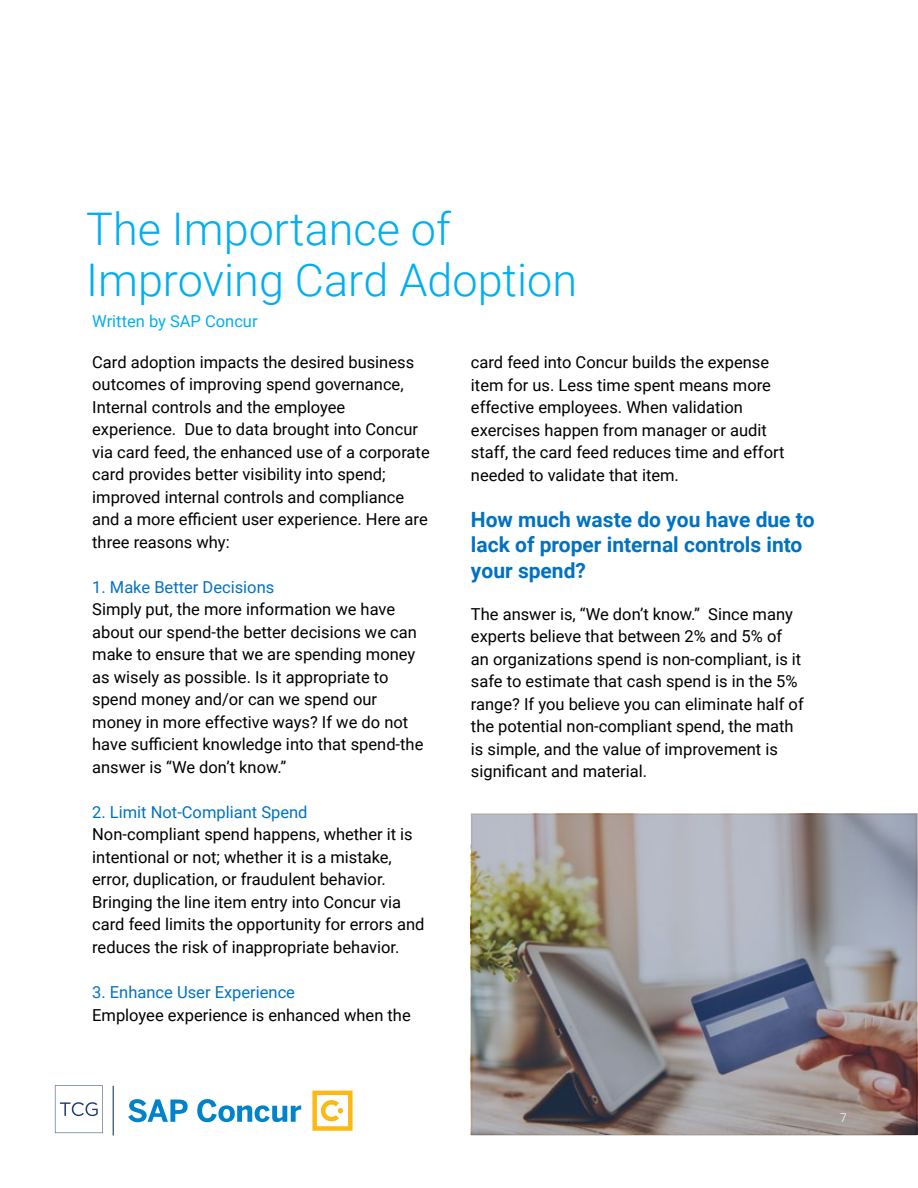
<style>
.page{position:relative;width:918px;height:1188px;background:#fff}
.page>*{position:absolute;margin:0;border:0;box-sizing:border-box;transform-origin:0 0}
.t1{font:300 45px/51px "Roboto";color:#01aff1}
.t2{font:700 21px/25.2px "Roboto";color:#0172c2}
.t3{font:16.5px/22.5px "Roboto";color:#000}
.t4{font:16.5px "Roboto";color:#0172c2}
.t5{font:16.5px "Roboto";color:#01aff1}
.t6{font:300 12px "Roboto";color:#fff}
</style>
<div class="page">
<svg style="left:55px;top:1085px;width:48px;height:48px"></svg>
<img style="left:474px;top:816px;width:440px;height:317px">
<svg style="left:128px;top:1099px;width:173px;height:23px"></svg>
<svg style="left:312px;top:1091px;width:41px;height:40px"></svg>
<hr style="left:113px;top:1086px;width:1px;height:49px;background:#1d3b6c">
<h1 class="t1" style="left:86px;top:202px;width:492px">The Importance of<br>Improving Card Adoption</h1>
<p class="t5" style="left:92px;top:310px;width:167px">Written by SAP Concur</p>
<p class="t3" style="left:92px;top:350px;width:339px">Card adoption impacts the desired business outcomes of improving spend governance, Internal controls and the employee experience. Due to data brought into Concur via card feed, the enhanced use of a corporate card provides better visibility into spend; improved internal controls and compliance and a more efficient user experience. Here are three reasons why:</p>
<p class="t4" style="left:92px;top:575px;width:184px">1. Make Better Decisions</p>
<p class="t3" style="left:92px;top:598px;width:333px">Simply put, the more information we have about our spend-the better decisions we can make to ensure that we are spending money as wisely as possible. Is it appropriate to spend money and/or can we spend our money in more effective ways? If we do not have sufficient knowledge into that spend-the answer is “We don’t know.”</p>
<p class="t4" style="left:92px;top:801px;width:217px">2. Limit Not-Compliant Spend</p>
<p class="t3" style="left:92px;top:823px;width:334px">Non-compliant spend happens, whether it is intentional or not; whether it is a mistake, error, duplication, or fraudulent behavior.<br>Bringing the line item entry into Concur via card feed limits the opportunity for errors and reduces the risk of inappropriate behavior.</p>
<p class="t4" style="left:92px;top:981px;width:204px">3. Enhance User Experience</p>
<p class="t3" style="left:92px;top:1003px;width:320px">Employee experience is enhanced when the</p>
<p class="t3" style="left:471px;top:350px;width:315px">card feed into Concur builds the expense item for us. Less time spent means more effective employees. When validation exercises happen from manager or audit staff, the card feed reduces time and effort needed to validate that item.</p>
<p class="t2" style="left:471px;top:506px;width:345px">How much waste do you have due to lack of proper internal controls into your spend?</p>
<p class="t3" style="left:471px;top:602px;width:334px">The answer is, “We don’t know.” Since many experts believe that between 2% and 5% of an organizations spend is non-compliant, is it safe to estimate that cash spend is in the 5% range? If you believe you can eliminate half of the potential non-compliant spend, the math is simple, and the value of improvement is significant and material.</p>
<p class="t6" style="left:840px;top:1109px;width:8px">7</p>
</div>
